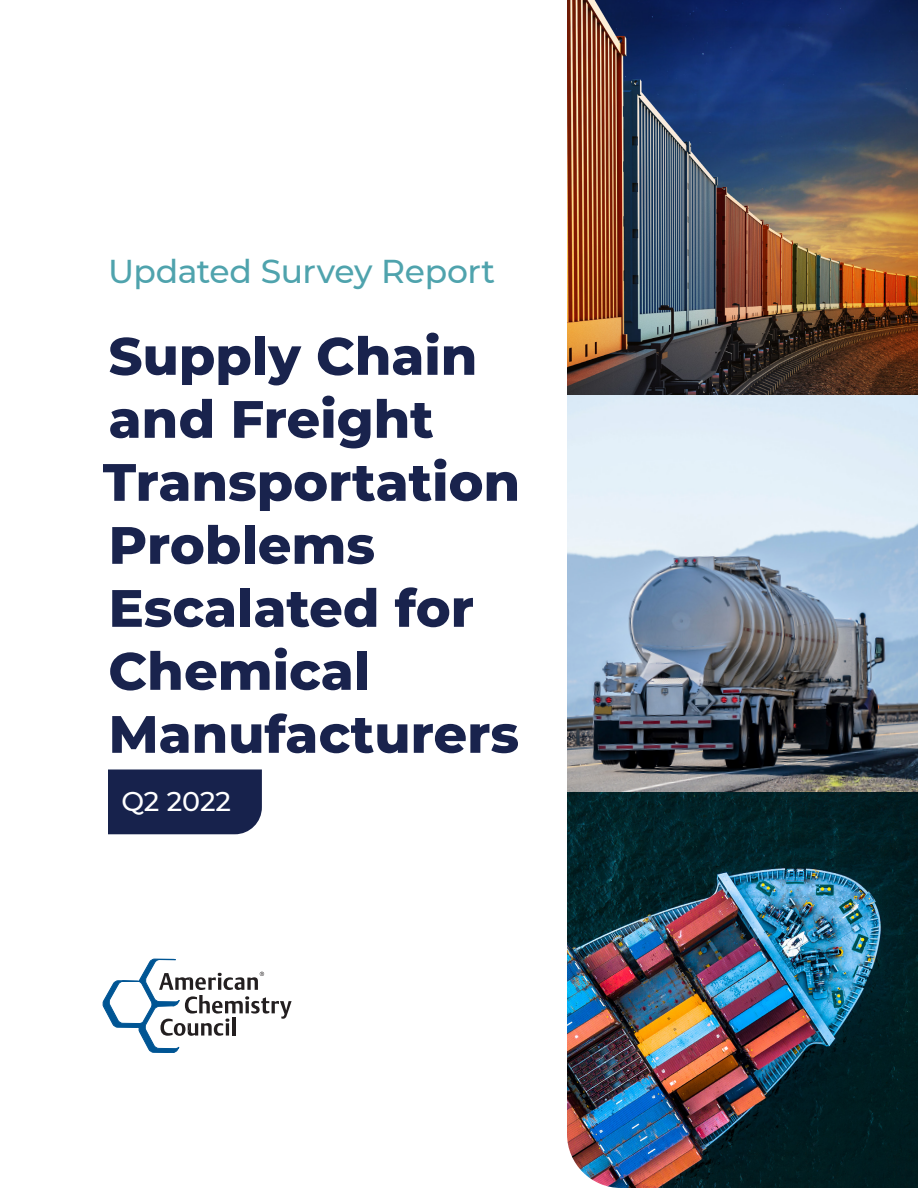
<style>
.page{position:relative;width:918px;height:1188px;background:#fff}
.page>*{position:absolute;margin:0;border:0;box-sizing:border-box;transform-origin:0 0}
.t1{font:800 52.5px/63px "Montserrat";color:#19234d}
.t2{font:500 33px "Montserrat";letter-spacing:-.015em;color:#4fa3ad}
.t3{font:500 27px "Montserrat";letter-spacing:-.005em;color:#fff}
</style>
<div class="page">
<div style="left:108px;top:770px;width:154px;height:64px;background:#17224c"></div>
<img style="left:567px;top:0;width:351px;height:1188px">
<svg style="left:103px;top:959px;width:189px;height:94px"></svg>
<p class="t2" style="left:108px;top:248px;width:389px">Updated Survey Report</p>
<p class="t1" style="left:103px;top:322px;width:419px">Supply Chain and Freight<br>Transportation<br>Problems<br>Escalated for<br>Chemical<br>Manufacturers</p>
<p class="t3" style="left:122px;top:783px;width:111px">Q2 2022</p>
</div>
